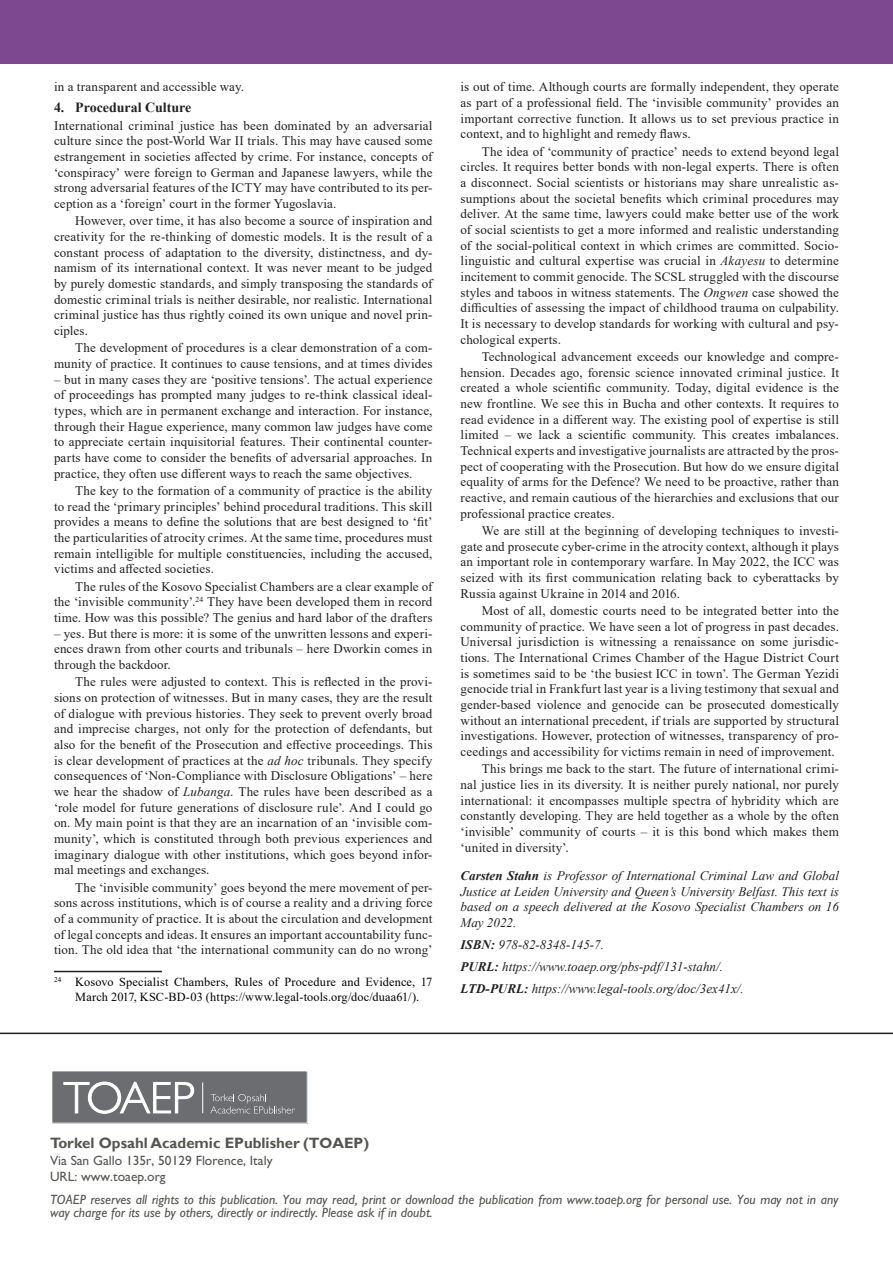
<style>
.page{position:relative;width:893px;height:1263px;background:#fff}
.page>*{position:absolute;margin:0;border:0;box-sizing:border-box;transform-origin:0 0}
.t1{font:700 15px "Gill Sans";color:#565552}
.t2{font:700 13.95px "Times New Roman";color:#231f20}
.t3{font:italic 500 13.5px/13.5px "Gill Sans";color:#565552}
.t4{font:500 13.5px/16.2px "Gill Sans";color:#565552}
.Para_mid{font:13.05px/15.6px "Times New Roman";letter-spacing:.01em;color:#231f20;text-align:justify}
.Para_last{font:13.05px/15.6px "Times New Roman";letter-spacing:.015em;color:#231f20;text-align:justify}
.Para_first{font:13.05px/15.6px "Times New Roman";letter-spacing:.01em;color:#231f20;text-align:justify}
.PBSAuthorInfo{font:italic 13.05px/15.6px "Times New Roman";color:#231f20;text-align:justify}
.Footnote_Text{font:12.3px/14.7px "Times New Roman";letter-spacing:.01em;color:#000}
.s1{font-style:italic}
.s2{font-weight:700}
.s3{font-style:inherit}
</style>
<div class="page">
<div style="left:0;top:0;width:893px;height:64px;background:#7e4890"></div>
<svg style="left:53px;top:1072px;width:253px;height:50px;background:#7d7d80"></svg>
<hr style="left:202px;top:1082px;width:1px;height:31px;background:#fff">
<div style="left:51px;top:1070px;width:257px;height:54px;border:1px solid #fff"></div>
<hr style="left:54px;top:971px;width:108px;height:1px;background:#231f20">
<hr style="left:0;top:1032px;width:893px;height:2px;background:#231f20">
<p class="Para_last" style="left:54px;top:79px;width:192px">in a transparent and accessible way.</p>
<p class="t2" style="left:54px;top:98px;width:139px">4. Procedural Culture</p>
<p class="Para_first" style="left:54px;top:117px;width:380px">International criminal justice has been dominated by an adversarial culture since the post-World War II trials. This may have caused some estrangement in societies affected by crime. For instance, concepts of ‘conspiracy’ were foreign to German and Japanese lawyers, while the strong adversarial features of the ICTY may have contributed to its per&shy;ception as a ‘foreign’ court in the former Yugoslavia.</p>
<p class="Para_mid" style="left:54px;top:213px;width:380px;text-indent:21px">However, over time, it has also become a source of inspiration and creativity for the re-thinking of domestic models. It is the result of a constant process of adaptation to the diversity, distinctness, and dy&shy;namism of its international context. It was never meant to be judged by purely domestic standards, and simply transposing the standards of domestic criminal trials is neither desirable, nor realistic. International criminal justice has thus rightly coined its own unique and novel prin&shy;ciples.</p>
<p class="Para_mid" style="left:54px;top:340px;width:380px;text-align:right">The development of procedures is a clear demonstration of a com&shy;munity of practice. It continues to cause tensions, and at times divides</p>
<p class="Para_mid" style="left:54px;top:371px;width:380px">– but in many cases they are ‘positive tensions’. The actual experience of proceedings has prompted many judges to re-think classical ideal&shy;types, which are in permanent exchange and interaction. For instance, through their Hague experience, many common law judges have come to appreciate certain inquisitorial features. Their continental counter&shy;parts have come to consider the benefits of adversarial approaches. In practice, they often use different ways to reach the same objectives.</p>
<p class="Para_mid" style="left:54px;top:482px;width:380px;text-indent:21px">The key to the formation of a community of practice is the ability to read the ‘primary principles’ behind procedural traditions. This skill provides a means to define the solutions that are best designed to ‘fit’ the particularities of atrocity crimes. At the same time, procedures must remain intelligible for multiple constituencies, including the accused, victims and affected societies.</p>
<p class="Para_mid" style="left:54px;top:578px;width:380px;text-indent:21px">The rules of the Kosovo Specialist Chambers are a clear example of the ‘invisible community’.<sup>24</sup> They have been developed them in record time. How was this possible? The genius and hard labor of the drafters</p>
<p class="Para_mid" style="left:54px;top:625px;width:380px">– yes. But there is more: it is some of the unwritten lessons and experi&shy;ences drawn from other courts and tribunals – here Dworkin comes in through the backdoor.</p>
<p class="Para_mid" style="left:54px;top:674px;width:380px;text-indent:21px">The rules were adjusted to context. This is reflected in the provi&shy;sions on protection of witnesses. But in many cases, they are the result of dialogue with previous histories. They seek to prevent overly broad and imprecise charges, not only for the protection of defendants, but also for the benefit of the Prosecution and effective proceedings. This is clear development of practices at the <span class="s1">ad hoc</span> tribunals. They specify consequences of ‘Non-Compliance with Disclosure Obligations’ – here we hear the shadow of <span class="s1">Lubanga</span>. The rules have been described as a ‘role model for future generations of disclosure rule’. And I could go on. My main point is that they are an incarnation of an ‘invisible com&shy;munity’, which is constituted through both previous experiences and imaginary dialogue with other institutions, which goes beyond infor&shy;mal meetings and exchanges.</p>
<p class="Para_mid" style="left:54px;top:879px;width:380px;text-indent:21px">The ‘invisible community’ goes beyond the mere movement of per&shy;sons across institutions, which is of course a reality and a driving force of a community of practice. It is about the circulation and development of legal concepts and ideas. It ensures an important accountability func&shy;tion. The old idea that ‘the international community can do no wrong’</p>
<p class="Footnote_Text" style="left:75px;top:974px;width:359px;text-indent:-21px"><sup>24</sup> Kosovo Specialist Chambers, Rules of Procedure and Evidence, 17<br>March 2017, KSC-BD-03 (https://www.legal-tools.org/doc/duaa61/).</p>
<p class="Para_mid" style="left:460px;top:79px;width:380px">is out of time. Although courts are formally independent, they operate as part of a professional field. The ‘invisible community’ provides an important corrective function. It allows us to set previous practice in context, and to highlight and remedy flaws.</p>
<p class="Para_mid" style="left:460px;top:143px;width:380px;text-indent:21px">The idea of ‘community of practice’ needs to extend beyond legal circles. It requires better bonds with non-legal experts. There is often a disconnect. Social scientists or historians may share unrealistic as&shy;sumptions about the societal benefits which criminal procedures may deliver. At the same time, lawyers could make better use of the work of social scientists to get a more informed and realistic understanding of the social-political context in which crimes are committed. Socio&shy;linguistic and cultural expertise was crucial in <span class="s1">Akayesu</span> to determine incitement to commit genocide. The SCSL struggled with the discourse styles and taboos in witness statements. The <span class="s1">Ongwen</span> case showed the difficulties of assessing the impact of childhood trauma on culpability.<br>It is necessary to develop standards for working with cultural and psy&shy;chological experts.</p>
<p class="Para_mid" style="left:460px;top:348px;width:380px;text-indent:21px">Technological advancement exceeds our knowledge and compre&shy;hension. Decades ago, forensic science innovated criminal justice. It created a whole scientific community. Today, digital evidence is the new frontline. We see this in Bucha and other contexts. It requires to read evidence in a different way. The existing pool of expertise is still limited – we lack a scientific community. This creates imbalances.<br>Technical experts and investigative journalists are attracted by the pros&shy;pect of cooperating with the Prosecution. But how do we ensure digital equality of arms for the Defence? We need to be proactive, rather than reactive, and remain cautious of the hierarchies and exclusions that our professional practice creates.</p>
<p class="Para_mid" style="left:460px;top:522px;width:380px;text-indent:21px">We are still at the beginning of developing techniques to investi&shy;gate and prosecute cyber-crime in the atrocity context, although it plays an important role in contemporary warfare. In May 2022, the ICC was seized with its first communication relating back to cyberattacks by Russia against Ukraine in 2014 and 2016.</p>
<p class="Para_mid" style="left:460px;top:602px;width:380px;text-indent:21px">Most of all, domestic courts need to be integrated better into the community of practice. We have seen a lot of progress in past decades.<br>Universal jurisdiction is witnessing a renaissance on some jurisdic&shy;tions. The International Crimes Chamber of the Hague District Court is sometimes said to be ‘the busiest ICC in town’. The German Yezidi genocide trial in Frankfurt last year is a living testimony that sexual and gender-based violence and genocide can be prosecuted domestically without an international precedent, if trials are supported by structural investigations. However, protection of witnesses, transparency of pro&shy;ceedings and accessibility for victims remain in need of improvement.</p>
<p class="Para_last" style="left:460px;top:761px;width:380px;text-indent:21px">This brings me back to the start. The future of international crimi&shy;nal justice lies in its diversity. It is neither purely national, nor purely international: it encompasses multiple spectra of hybridity which are constantly developing. They are held together as a whole by the often ‘invisible’ community of courts – it is this bond which makes them ‘united in diversity’.</p>
<p class="PBSAuthorInfo" style="left:460px;top:867px;width:380px"><span class="s2">Carsten Stahn</span> is Professor of International Criminal Law and Global Justice at Leiden University and Queen’s University Belfast. This text is based on a speech delivered at the Kosovo Specialist Chambers on 16<br>May 2022.</p>
<p class="PBSAuthorInfo" style="left:460px;top:936px;width:145px"><span class="s2">ISBN:</span> 978-82-8348-145-7.</p>
<p class="PBSAuthorInfo" style="left:460px;top:958px;width:264px"><span class="s2">PURL:</span> https://www.toaep.org/pbs-pdf/131-stahn/.</p>
<p class="PBSAuthorInfo" style="left:460px;top:980px;width:285px"><span class="s2">LTD-PURL:</span> https://www.legal-tools.org/doc/3ex41x/.</p>
<p class="t1" style="left:50px;top:1134px;width:321px">Torkel Opsahl Academic EPublisher <span class="s3">(TOAEP)</span></p>
<p class="t4" style="left:50px;top:1152px;width:224px">Via San Gallo 135r, 50129 Florence, Italy<br>URL: www.toaep.org</p>
<p class="t3" style="left:50px;top:1192px;width:790px">TOAEP reserves all rights to this publication. You may read, print or download the publication from www.toaep.org for personal use. You may not in any way charge for its use by others, directly or indirectly. Please ask if in doubt.</p>
</div>
